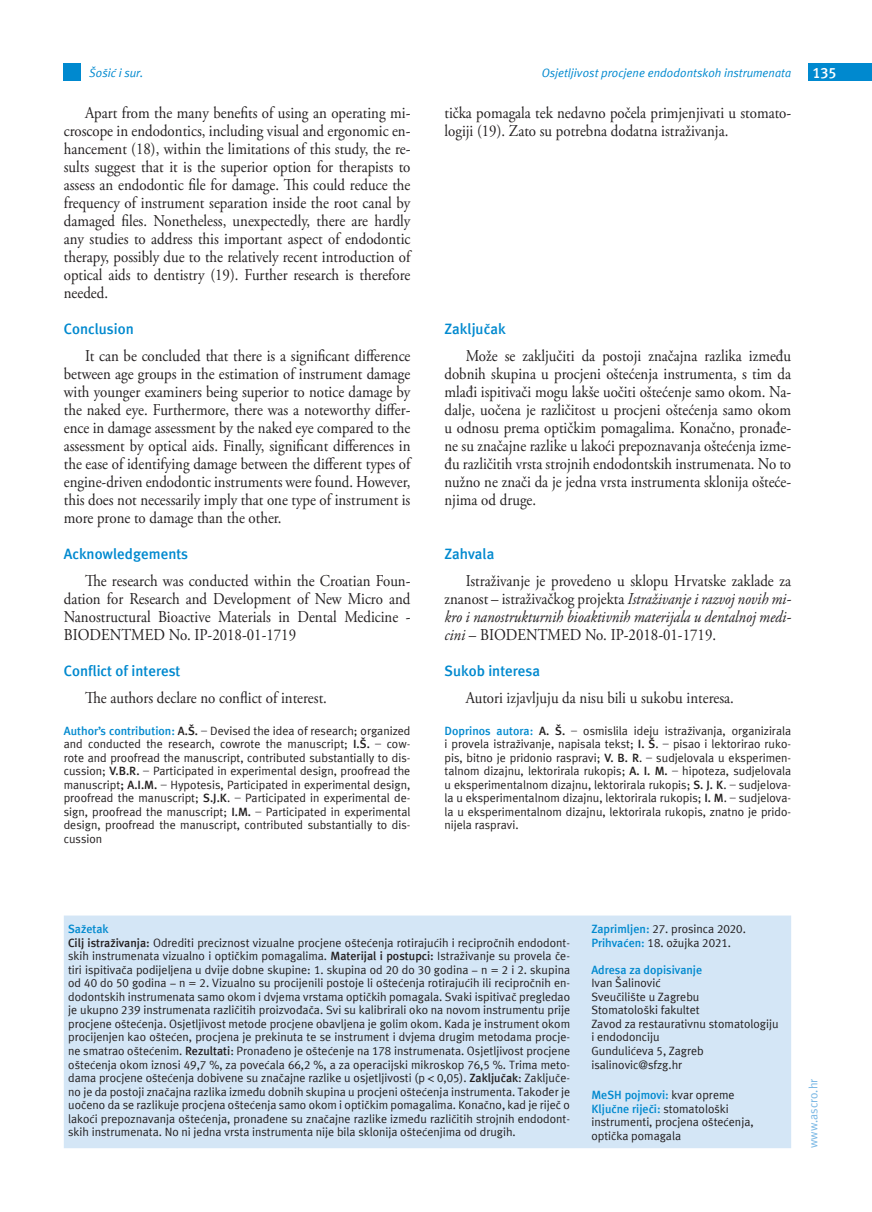
<style>
.page{position:relative;width:872px;height:1212px;background:#fff}
.page>*{position:absolute;margin:0;border:0;box-sizing:border-box;transform-origin:0 0}
.t1{font:16.5px/18px "Adobe Garamond Pro";color:#231f20;text-align:justify;scale:.9 1}
.t2{font:700 15px "Meta ASC";color:#0089cf}
.t3{font:700 15px "Meta ASC";color:#fff}
.t4{font:12px/13.5px "Meta ASC";color:#231f20}
.t5{font:italic 12px "Meta ASC";color:#0089cf}
.t6{font:700 12px "Meta ASC";color:#0089cf}
.t7{font:12px "Meta ASC";color:#77b6e4}
.s1{font-weight:700;color:#0089cf}
.s2{font-weight:700}
.s3{font-family:"Adobe Garamond Pro"}
.s4{font-style:italic}
</style>
<div class="page">
<div style="left:64px;top:64px;width:17px;height:17px;background:#0089cf"></div>
<div style="left:808px;top:64px;width:64px;height:17px;background:#0089cf"></div>
<div style="left:64px;top:915px;width:727px;height:233px;background:#d4e6f6"></div>
<p class="t5" style="left:89px;top:66px;width:56px">Šošić i sur.</p>
<p class="t5" style="left:542px;top:66px;width:251px">Osjetljivost procjene endodontskoh instrumenata</p>
<p class="t3" style="left:812px;top:64px;width:26px">135</p>
<p class="t1" style="left:64px;top:105px;width:387px;text-indent:21px">Apart from the many benefits of using an operating mi&shy;croscope in endodontics, including visual and ergonomic en&shy;hancement (18), within the limitations of this study, the re&shy;sults suggest that it is the superior option for therapists to assess an endodontic file for damage. This could reduce the frequency of instrument separation inside the root canal by damaged files. Nonetheless, unexpectedly, there are hardly any studies to address this important aspect of endodontic therapy, possibly due to the relatively recent introduction of optical aids to dentistry (19). Further research is therefore needed.</p>
<p class="t2" style="left:64px;top:320px;width:72px">Conclusion</p>
<p class="t1" style="left:64px;top:348px;width:387px;text-indent:21px">It can be concluded that there is a significant difference between age groups in the estimation of instrument damage with younger examiners being superior to notice damage by the naked eye. Furthermore, there was a noteworthy differ&shy;ence in damage assessment by the naked eye compared to the assessment by optical aids. Finally, significant differences in the ease of identifying damage between the different types of engine-driven endodontic instruments were found. However, this does not necessarily imply that one type of instrument is more prone to damage than the other.</p>
<p class="t2" style="left:64px;top:545px;width:126px">Acknowledgements</p>
<h1 class="t1" style="left:64px;top:573px;width:387px;text-indent:21px">The research was conducted within the Croatian Foun&shy;dation for Research and Development of New Micro and Nanostructural Bioactive Materials in Dental Medicine - BIODENTMED No. IP-2018-01-1719</h1>
<p class="t2" style="left:64px;top:662px;width:118px">Conflict of interest</p>
<h1 class="t1" style="left:85px;top:690px;width:270px">The authors declare no conflict of interest.</h1>
<p class="t4" style="left:64px;top:724px;width:348px;text-align:justify"><span class="s1">Author’s contribution:</span> <span class="s2">A.Š.</span> <span class="s3">–</span> Devised the idea of research; organized and conducted the research, cowrote the manuscript; <span class="s2">I.Š.</span> <span class="s3">–</span> cow&shy;rote and proofread the manuscript, contributed substantially to dis&shy;cussion; <span class="s2">V.B.R.</span> <span class="s3">–</span> Participated in experimental design, proofread the manuscript<span class="s2">; A.I.M.</span> <span class="s3">–</span> Hypotesis, Participated in experimental design, proofread the manuscript; <span class="s2">S.J.K</span>. <span class="s3">–</span> Participated in experimental de&shy;sign, proofread the manuscript; <span class="s2">I.M.</span> <span class="s3">–</span> Participated in experimental design, proofread the manuscript, contributed substantially to dis&shy;cussion</p>
<h1 class="t1" style="left:444px;top:105px;width:387px">tička pomagala tek nedavno počela primjenjivati u stomato&shy;logiji (19). Zato su potrebna dodatna istraživanja.</h1>
<p class="t2" style="left:444px;top:320px;width:63px">Zaključak</p>
<p class="t1" style="left:444px;top:348px;width:387px;text-indent:21px">Može se zaključiti da postoji značajna razlika između dobnih skupina u procjeni oštećenja instrumenta, s tim da mlađi ispitivači mogu lakše uočiti oštećenje samo okom. Na&shy;dalje, uočena je različitost u procjeni oštećenja samo okom u odnosu prema optičkim pomagalima. Konačno, pronađe&shy;ne su značajne razlike u lakoći prepoznavanja oštećenja izme&shy;đu različitih vrsta strojnih endodontskih instrumenata. No to nužno ne znači da je jedna vrsta instrumenta sklonija ošteće&shy;njima od druge.</p>
<p class="t2" style="left:444px;top:545px;width:51px">Zahvala</p>
<h1 class="t1" style="left:444px;top:573px;width:387px;text-indent:21px">Istraživanje je provedeno u sklopu Hrvatske zaklade za znanost – istraživačkog projekta <span class="s4">Istraživanje i razvoj novih mi&shy;kro i nanostrukturnih bioaktivnih materijala u dentalnoj medi&shy;cini</span> – BIODENTMED No. IP-2018-01-1719.</h1>
<p class="t2" style="left:444px;top:662px;width:97px">Sukob interesa</p>
<h1 class="t1" style="left:466px;top:690px;width:299px">Autori izjavljuju da nisu bili u sukobu interesa.</h1>
<p class="t4" style="left:444px;top:724px;width:348px;text-align:justify"><span class="s1">Doprinos autora:</span> <span class="s2">A. Š.</span> <span class="s3">–</span> osmislila ideju istraživanja, organizirala i provela istraživanje, napisala tekst; <span class="s2">I. Š</span>. <span class="s3">–</span> pisao i lektorirao ruko&shy;pis, bitno je pridonio raspravi; <span class="s2">V. B. R</span>. <span class="s3">–</span> sudjelovala u eksperimen&shy;talnom dizajnu, lektorirala rukopis; <span class="s2">A. I. M.</span> <span class="s3">–</span> hipoteza, sudjelovala u eksperimentalnom dizajnu, lektorirala rukopis; <span class="s2">S. J. K</span>. <span class="s3">–</span> sudjelova&shy;la u eksperimentalnom dizajnu, lektorirala rukopis; <span class="s2">I. M</span>. <span class="s3">–</span> sudjelova&shy;la u eksperimentalnom dizajnu, lektorirala rukopis, znatno je prido&shy;nijela raspravi.</p>
<p class="t4" style="left:68px;top:922px;width:503px"><span class="s1">Sažetak<br></span><span class="s2">Cilj istraživanja:</span> Odrediti preciznost vizualne procjene oštećenja rotirajućih i recipročnih endodont&shy;skih instrumenata vizualno i optičkim pomagalima. <span class="s2">Materijal i postupci:</span> Istraživanje su provela če&shy;tiri ispitivača podijeljena u dvije dobne skupine: 1. skupina od 20 do 30 godina n = 2 i 2. skupina od 40 do 50 godina n = 2. Vizualno su procijenili postoje li oštećenja rotirajućih ili recipročnih en&shy;dodontskih instrumenata samo okom i dvjema vrstama optičkih pomagala. Svaki ispitivač pregledao je ukupno 239 instrumenata različitih proizvođača. Svi su kalibrirali oko na novom instrumentu prije procjene oštećenja. Osjetljivost metode procjene obavljena je golim okom. Kada je instrument okom procijenjen kao oštećen, procjena je prekinuta te se instrument i dvjema drugim metodama procje&shy;ne smatrao oštećenim. <span class="s2">Rezultati</span>: Pronađeno je oštećenje na 178 instrumenata. Osjetljivost procjene oštećenja okom iznosi 49,7 %, za povećala 66,2 %, a za operacijski mikroskop 76,5 %. Trima meto&shy;dama procjene oštećenja dobivene su značajne razlike u osjetljivosti (p &lt; 0,05). <span class="s2">Zaključak</span>: Zaključe&shy;no je da postoji značajna razlika između dobnih skupina u procjeni oštećenja instrumenta. Također je uočeno da se razlikuje procjena oštećenja samo okom i optičkim pomagalima. Konačno, kad je riječ o lakoći prepoznavanja oštećenja, pronađene su značajne razlike između različitih strojnih endodont&shy;skih instrumenata. No ni jedna vrsta instrumenta nije bila sklonija oštećenjima od drugih.</p>
<p class="t4" style="left:591px;top:922px;width:156px"><span class="s1">Zaprimljen:</span> 27. prosinca 2020.<br><span class="s1">Prihvaćen:</span> 18. ožujka 2021.</p>
<p class="t6" style="left:591px;top:963px;width:112px">Adresa za dopisivanje</p>
<p class="t4" style="left:591px;top:976px;width:189px">Ivan Šalinović<br>Sveučilište u Zagrebu<br>Stomatološki fakultet<br>Zavod za restaurativnu stomatologiju i endodonciju<br>Gundulićeva 5, Zagreb isalinovic@sfzg.hr</p>
<p class="t4" style="left:591px;top:1088px;width:164px"><span class="s1">MeSH pojmovi:</span> kvar opreme<br><span class="s1">Ključne riječi:</span> stomatološki instrumenti, procjena oštećenja, optička pomagala</p>
<p class="t7" style="left:806px;top:1148px;width:71px;rotate:-90deg">www.ascro.hr</p>
</div>
